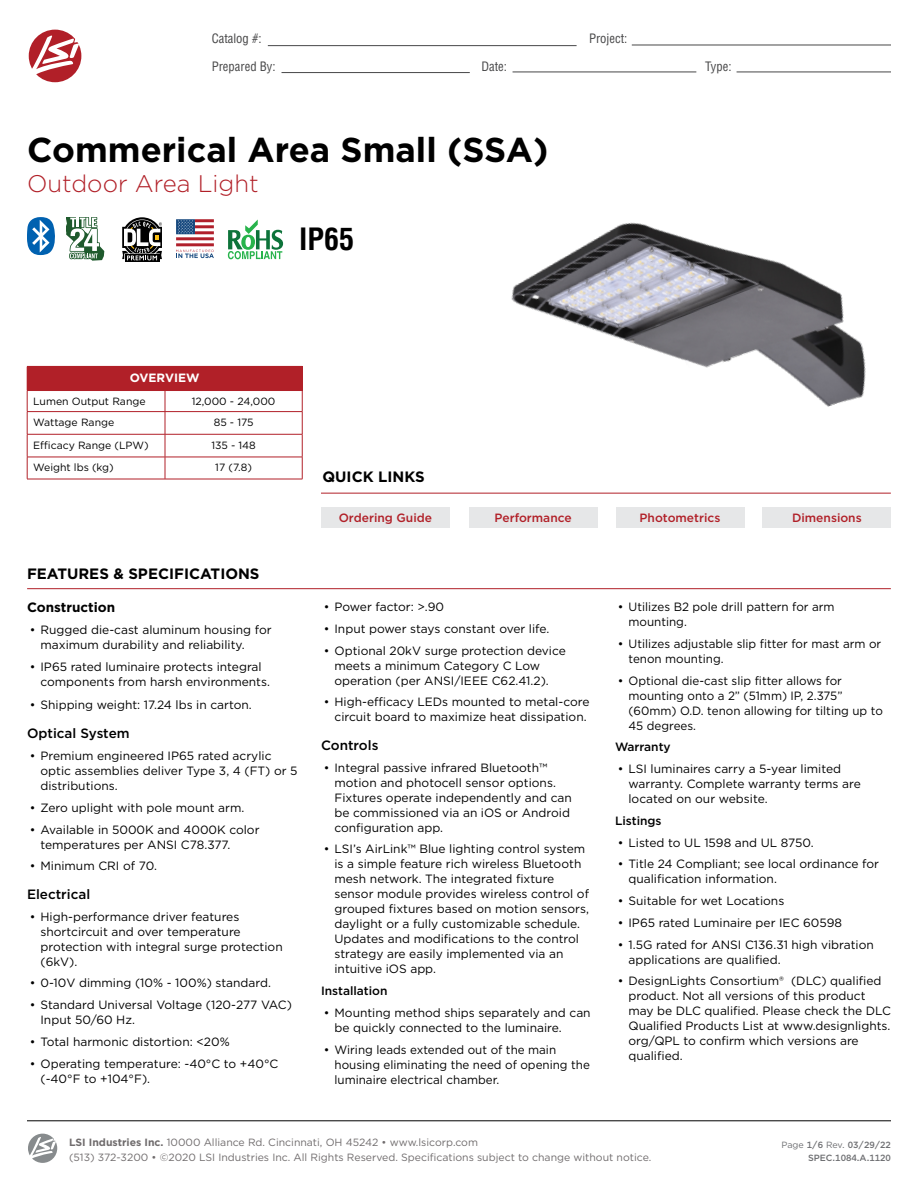
<style>
.page{position:relative;width:918px;height:1188px;background:#fff}
.page>*{position:absolute;margin:0;border:0;box-sizing:border-box;transform-origin:0 0}
.t1{font:700 34.5px "Gotham";color:#000}
.t2{font:700 condensed 30px "Helvetica";color:#000}
.t3{font:300 24px "Gotham";color:#b12028}
.t4{font:700 15px "Gotham";color:#000}
.t5{font:500 13.5px "Gotham";color:#000}
.t6{font:700 13.5px "Gotham";color:#000}
.t7{font:condensed 12.6px "Helvetica";color:#474748}
.t8{font:12px/15px "Gotham";color:#000}
.t9{font:500 12px "Gotham";color:#b12028}
.t10{font:500 12px "Gotham";color:#000}
.t11{font:700 12px "Gotham";color:#fff}
.t12{font:10.5px/15px "Gotham";color:#706c6d}
.t13{font:10.5px "Gotham";color:#000}
.t14{font:500 9px/13.5px "Gotham";color:#6d6e71;text-align:right}
.s1{font-weight:700}
.s2{font-weight:400}
</style>
<div class="page">
<hr style="left:268px;top:45px;width:309px;height:1px;background:#474748">
<hr style="left:632px;top:45px;width:259px;height:1px;background:#474748">
<hr style="left:513px;top:72px;width:183px;height:1px;background:#474748">
<hr style="left:737px;top:72px;width:154px;height:1px;background:#474748">
<hr style="left:282px;top:72px;width:188px;height:1px;background:#474748">
<div style="left:29px;top:30px;width:52px;height:52px;background:#b11f28;border-radius:50%"></div>
<svg style="left:31px;top:35px;width:49px;height:40px"></svg>
<svg style="left:28px;top:1134px;width:29px;height:29px"></svg>
<hr style="left:27px;top:1121px;width:864px;height:1px;background:#000">
<img style="left:511px;top:222px;width:355px;height:185px">
<svg style="left:27px;top:217px;width:28px;height:38px"></svg>
<svg style="left:176px;top:250px;width:38px;height:8px"></svg>
<div style="left:176px;top:219px;width:38px;height:27px;background:linear-gradient(to right,#fff,#fff)"></div>
<div style="left:176px;top:219px;width:19px;height:15px;background:#14477d"></div>
<hr style="left:176px;top:243px;width:38px;height:3px;background:#b01f2b">
<hr style="left:176px;top:237px;width:38px;height:3px;background:#b01f2b">
<hr style="left:195px;top:231px;width:19px;height:3px;background:#b01f2b">
<hr style="left:195px;top:225px;width:19px;height:3px;background:#b01f2b">
<hr style="left:195px;top:219px;width:19px;height:3px;background:#b01f2b">
<svg style="left:178px;top:220px;width:15px;height:13px"></svg>
<hr style="left:27px;top:588px;width:864px;height:1px;background:#b12028">
<div style="left:27px;top:366px;width:275px;height:25px;background:#b12028"></div>
<hr style="left:27px;top:411px;width:138px;height:1px;background:#b12028">
<hr style="left:165px;top:411px;width:137px;height:1px;background:#b12028">
<hr style="left:27px;top:434px;width:138px;height:1px;background:#b12028">
<hr style="left:165px;top:434px;width:137px;height:1px;background:#b12028">
<hr style="left:27px;top:457px;width:138px;height:1px;background:#b12028">
<svg style="left:27px;top:391px;width:1px;height:88px"></svg>
<hr style="left:165px;top:457px;width:137px;height:1px;background:#b12028">
<svg style="left:165px;top:391px;width:1px;height:88px"></svg>
<svg style="left:302px;top:367px;width:1px;height:112px"></svg>
<hr style="left:27px;top:479px;width:138px;height:1px;background:#b12028">
<hr style="left:165px;top:479px;width:137px;height:1px;background:#b12028">
<hr style="left:321px;top:493px;width:570px;height:1px;background:#b12028">
<div style="left:321px;top:507px;width:129px;height:20px;background:#e6e7e8"></div>
<div style="left:469px;top:507px;width:129px;height:20px;background:#e6e7e8"></div>
<div style="left:616px;top:507px;width:128px;height:20px;background:#e6e7e8"></div>
<div style="left:763px;top:507px;width:128px;height:20px;background:#e6e7e8"></div>
<svg style="left:228px;top:220px;width:55px;height:39px"></svg>
<svg style="left:66px;top:217px;width:38px;height:44px"></svg>
<svg style="left:125px;top:260px;width:34px;height:1px"></svg>
<svg style="left:122px;top:217px;width:40px;height:43px"></svg>
<p class="t7" style="left:212px;top:31px;width:51px">Catalog #:</p>
<p class="t7" style="left:589px;top:31px;width:40px">Project:</p>
<p class="t7" style="left:212px;top:59px;width:65px">Prepared By:</p>
<p class="t7" style="left:481px;top:59px;width:27px">Date:</p>
<p class="t7" style="left:705px;top:59px;width:28px">Type:</p>
<h1 class="t1" style="left:27px;top:127px;width:523px">Commerical Area Small (SSA)</h1>
<h3 class="t3" style="left:27px;top:168px;width:233px">Outdoor Area Light</h3>
<h2 class="t2" style="left:299px;top:220px;width:57px">IP65</h2>
<p class="t11" style="left:130px;top:370px;width:71px">OVERVIEW</p>
<p class="t13" style="left:33px;top:394px;width:114px">Lumen Output Range</p>
<p class="t13" style="left:192px;top:394px;width:85px">12,000 - 24,000</p>
<p class="t13" style="left:33px;top:416px;width:83px">Wattage Range</p>
<p class="t13" style="left:214px;top:416px;width:41px">85 - 175</p>
<p class="t13" style="left:33px;top:438px;width:117px">Efficacy Range (LPW)</p>
<p class="t13" style="left:211px;top:438px;width:46px">135 - 148</p>
<p class="t13" style="left:33px;top:461px;width:82px">Weight lbs (kg)</p>
<p class="t13" style="left:215px;top:461px;width:38px">17 (7.8)</p>
<p class="t4" style="left:323px;top:467px;width:104px">QUICK LINKS</p>
<p class="t9" style="left:339px;top:510px;width:95px">Ordering Guide</p>
<p class="t9" style="left:495px;top:510px;width:79px">Performance</p>
<p class="t9" style="left:640px;top:510px;width:82px">Photometrics</p>
<p class="t9" style="left:792px;top:510px;width:71px">Dimensions</p>
<p class="t4" style="left:27px;top:564px;width:234px">FEATURES &amp; SPECIFICATIONS</p>
<p class="t6" style="left:27px;top:599px;width:90px">Construction</p>
<p class="t8" style="left:40px;top:622px;width:233px;text-indent:-11px">• Rugged die-cast aluminum housing for maximum durability and reliability.</p>
<p class="t8" style="left:40px;top:659px;width:231px;text-indent:-11px">• IP65 rated luminaire protects integral components from harsh environments.</p>
<p class="t8" style="left:30px;top:697px;width:224px">• Shipping weight: 17.24 lbs in carton.</p>
<p class="t5" style="left:27px;top:725px;width:104px">Optical System</p>
<p class="t8" style="left:40px;top:748px;width:259px;text-indent:-11px">• Premium engineered IP65 rated acrylic optic assemblies deliver Type 3, 4 (FT) or 5 distributions.</p>
<p class="t8" style="left:30px;top:800px;width:216px">• Zero uplight with pole mount arm.</p>
<p class="t8" style="left:40px;top:822px;width:221px;text-indent:-11px">• Available in 5000K and 4000K color temperatures per ANSI C78.377.</p>
<p class="t8" style="left:30px;top:858px;width:129px">• Minimum CRI of 70.</p>
<p class="t5" style="left:27px;top:885px;width:65px">Electrical</p>
<p class="t8" style="left:40px;top:909px;width:244px;text-indent:-11px">• High-performance driver features shortcircuit and over temperature protection with integral surge protection (6kV).</p>
<p class="t8" style="left:30px;top:975px;width:243px">• 0-10V dimming (10% - 100%) standard.</p>
<p class="t8" style="left:40px;top:997px;width:253px;text-indent:-11px">• Standard Universal Voltage (120-277 VAC)<br>Input 50/60 Hz.</p>
<p class="t8" style="left:30px;top:1034px;width:201px">• Total harmonic distortion: &lt;20%</p>
<p class="t8" style="left:40px;top:1056px;width:240px;text-indent:-11px">• Operating temperature: -40°C to +40°C (-40°F to +104°F).</p>
<p class="t8" style="left:324px;top:599px;width:122px">• Power factor: &gt;.90</p>
<p class="t8" style="left:324px;top:621px;width:227px">• Input power stays constant over life.</p>
<p class="t8" style="left:334px;top:643px;width:233px;text-indent:-11px">• Optional 20kV surge protection device meets a minimum Category C Low operation (per ANSI/IEEE C62.41.2).</p>
<p class="t8" style="left:324px;top:694px;width:267px;text-align:right">• High-efficacy LEDs mounted to metal-core circuit board to maximize heat dissipation.</p>
<p class="t5" style="left:321px;top:736px;width:59px">Controls</p>
<p class="t8" style="left:334px;top:760px;width:239px;text-indent:-11px">• Integral passive infrared Bluetooth™ motion and photocell sensor options.<br>Fixtures operate independently and can be commissioned via an iOS or Android configuration app.</p>
<p class="t8" style="left:334px;top:841px;width:256px;text-indent:-11px">• LSI’s AirLink™ Blue lighting control system is a simple feature rich wireless Bluetooth mesh network. The integrated fixture sensor module provides wireless control of grouped fixtures based on motion sensors, daylight or a fully customizable schedule.<br>Updates and modifications to the control strategy are easily implemented via an intuitive iOS app.</p>
<p class="t10" style="left:321px;top:983px;width:68px">Installation</p>
<p class="t8" style="left:334px;top:1005px;width:258px;text-indent:-11px">• Mounting method ships separately and can be quickly connected to the luminaire.</p>
<p class="t8" style="left:334px;top:1042px;width:257px;text-indent:-11px">• Wiring leads extended out of the main housing eliminating the need of opening the luminaire electrical chamber.</p>
<p class="t8" style="left:628px;top:599px;width:208px;text-indent:-11px">• Utilizes B2 pole drill pattern for arm mounting.</p>
<p class="t8" style="left:628px;top:636px;width:254px;text-indent:-11px">• Utilizes adjustable slip fitter for mast arm or tenon mounting.</p>
<p class="t8" style="left:628px;top:673px;width:256px;text-indent:-11px">• Optional die-cast slip fitter allows for mounting onto a 2” (51mm) IP, 2.375” (60mm) O.D. tenon allowing for tilting up to 45 degrees.</p>
<p class="t10" style="left:615px;top:739px;width:57px">Warranty</p>
<p class="t8" style="left:628px;top:761px;width:234px;text-indent:-11px">• LSI luminaires carry a 5-year limited warranty. Complete warranty terms are located on our website.</p>
<p class="t10" style="left:615px;top:813px;width:48px">Listings</p>
<p class="t8" style="left:618px;top:835px;width:198px">• Listed to UL 1598 and UL 8750.</p>
<p class="t8" style="left:628px;top:856px;width:252px;text-indent:-11px">• Title 24 Compliant; see local ordinance for qualification information.</p>
<p class="t8" style="left:618px;top:893px;width:168px">• Suitable for wet Locations</p>
<p class="t8" style="left:618px;top:915px;width:226px">• IP65 rated Luminaire per IEC 60598</p>
<p class="t8" style="left:628px;top:937px;width:247px;text-indent:-11px">• 1.5G rated for ANSI C136.31 high vibration applications are qualified.</p>
<p class="t8" style="left:628px;top:973px;width:264px;text-indent:-11px">• DesignLights Consortium® (DLC) qualified product. Not all versions of this product may be DLC qualified. Please check the DLC Qualified Products List at www.designlights. org/QPL to confirm which versions are qualified.</p>
<p class="t12" style="left:69px;top:1135px;width:584px"><span class="s1">LSI Industries Inc.</span> 10000 Alliance Rd. Cincinnati, OH 45242 • www.lsicorp.com<br>(513) 372-3200 • ©2020 LSI Industries Inc. All Rights Reserved. Specifications subject to change without notice.</p>
<p class="t14" style="left:782px;top:1137px;width:111px"><span class="s2">Page</span> 1/6 <span class="s2">Rev.</span> 03/29/22<br>SPEC.1084.A.1120</p>
</div>
